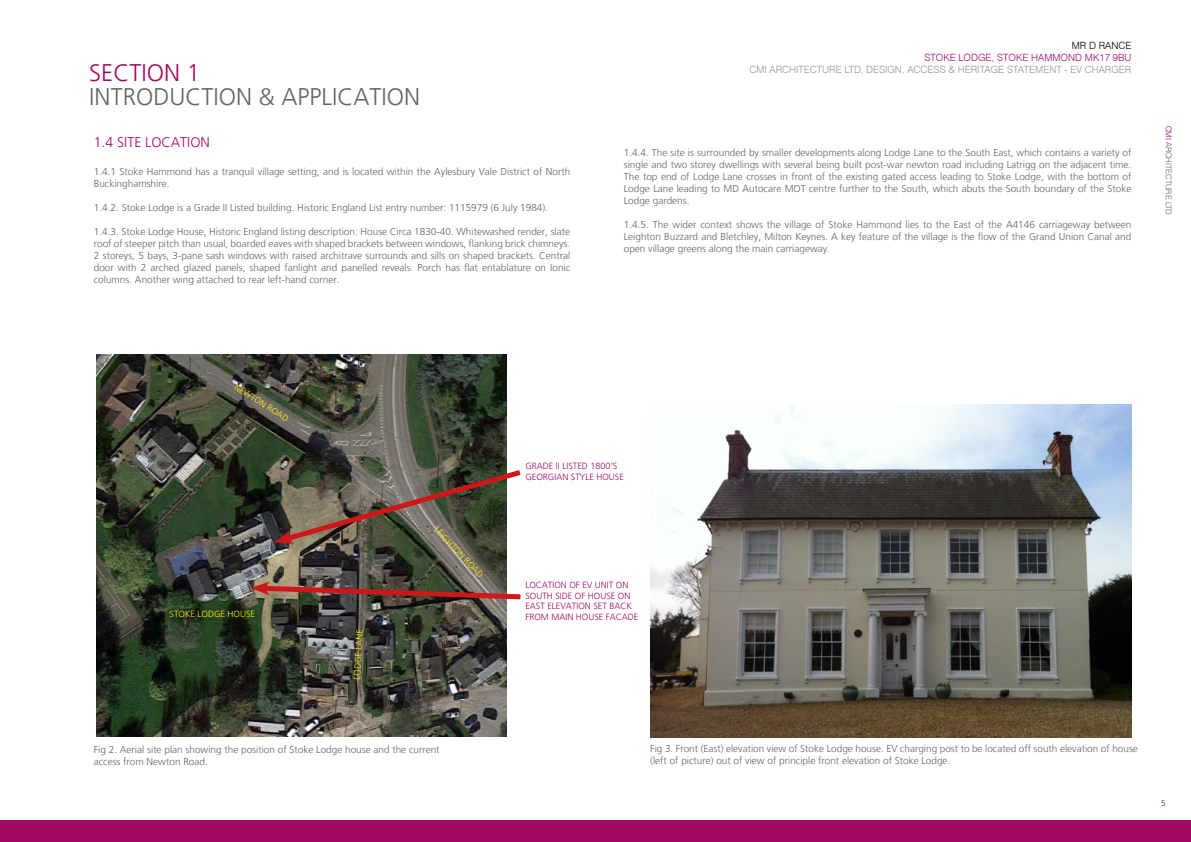
<style>
.page{position:relative;width:1191px;height:842px;background:#fff}
.page>*{position:absolute;margin:0;border:0;box-sizing:border-box;transform-origin:0 0}
.t1{font:300 24px "Frutiger";color:#646464}
.t2{font:300 24px "Frutiger";color:#a00a64}
.t3{font:300 14px "Frutiger";color:#a00a64}
.t4{font:300 10px/12px "Frutiger";color:#646464}
.t5{font:300 10px "Swiss 721 BT";color:#969696}
.t6{font:300 10px "Swiss 721 BT";color:#a00a64}
.t7{font:300 10px "Swiss 721 BT";color:#000}
.t8{font:300 9px/10.8px "Frutiger";color:#a00a64}
.t9{font:300 9px "Frutiger";color:#ffed00}
.t10{font:300 8px "Swiss 721 BT";color:#646464}
.t11{font:300 8px "Frutiger";color:#003d6b}
.s1{color:#a00a64}
</style>
<div class="page">
<img style="left:96px;top:355px;width:410px;height:381px">
<img style="left:251px;top:581px;width:270px;height:21px">
<svg style="left:274px;top:466px;width:247px;height:79px;background:#695d50"></svg>
<img style="left:650px;top:405px;width:481px;height:332px">
<div style="left:0;top:821px;width:1101px;height:21px;background:#a00a64"></div>
<div style="left:1102px;top:821px;width:89px;height:21px;background:#a00a64"></div>
<h1 class="t2" style="left:89px;top:59px;width:112px">SECTION 1</h1>
<h1 class="t1" style="left:89px;top:83px;width:332px">INTRODUCTION &amp; APPLICATION</h1>
<h2 class="t3" style="left:94px;top:134px;width:117px">1.4 SITE LOCATION</h2>
<p class="t4" style="left:94px;top:166px;width:478px">1.4.1 Stoke Hammond has a tranquil village setting, and is located within the Aylesbury Vale District of North<br>Buckinghamshire.</p>
<p class="t4" style="left:94px;top:202px;width:456px">1.4.2. Stoke Lodge is a Grade II Listed building. Historic England List entry number: 1115979 (6 July 1984).</p>
<p class="t4" style="left:94px;top:226px;width:478px;text-align:justify">1.4.3. Stoke Lodge House, Historic England listing description: House Circa 1830-40. Whitewashed render, slate roof of steeper pitch than usual, boarded eaves with shaped brackets between windows, flanking brick chimneys.<br>2 storeys, 5 bays, 3-pane sash windows with raised architrave surrounds and sills on shaped brackets. Central door with 2 arched glazed panels, shaped fanlight and panelled reveals. Porch has flat entablature on Ionic columns. Another wing attached to rear left-hand corner.</p>
<p class="t7" style="left:1071px;top:40px;width:61px">MR D RANCE</p>
<p class="t6" style="left:924px;top:52px;width:208px">STOKE LODGE, STOKE HAMMOND MK17 9BU</p>
<p class="t5" style="left:749px;top:64px;width:383px">CMI ARCHITECTURE LTD, DESIGN, ACCESS &amp; HERITAGE STATEMENT - EV CHARGER</p>
<p class="t4" style="left:624px;top:146px;width:509px;text-align:justify">1.4.4. The site is surrounded by smaller developments along Lodge Lane to the South East, which contains a variety of single and two storey dwellings with several being built post-war newton road including Latrigg on the adjacent time.<br>The top end of Lodge Lane crosses in front of the existing gated access leading to Stoke Lodge, with the bottom of Lodge Lane leading to MD Autocare MOT centre further to the South, which abuts the South boundary of the Stoke Lodge gardens.</p>
<p class="t4" style="left:624px;top:218px;width:509px;text-align:justify">1.4.5. The wider context shows the village of Stoke Hammond lies to the East of the A4146 carriageway between Leighton Buzzard and Bletchley, Milton Keynes. A key feature of the village is the flow of the Grand Union Canal and open village greens along the main carriageway.</p>
<p class="t10" style="left:1173px;top:126px;width:91px;rotate:90deg"><span class="s1">CMI</span> ARCHITECTURE LTD</p>
<p class="t9" style="left:238px;top:382px;width:64px;rotate:32deg">NEWTON ROAD</p>
<p class="t9" style="left:169px;top:608px;width:87px">STOKE LODGE HOUSE</p>
<p class="t9" style="left:352px;top:679px;width:52px;rotate:-87deg">LODGE LANE</p>
<p class="t9" style="left:439px;top:525px;width:68px;rotate:46deg">LEIGHTON ROAD</p>
<p class="t8" style="left:525px;top:461px;width:100px">GRADE II LISTED 1800’S<br>GEORGIAN STYLE HOUSE</p>
<p class="t8" style="left:525px;top:579px;width:115px">LOCATION OF EV UNIT ON<br>SOUTH SIDE OF HOUSE ON<br>EAST ELEVATION SET BACK<br>FROM MAIN HOUSE FACADE</p>
<p class="t4" style="left:94px;top:743px;width:347px">Fig 2. Aerial site plan showing the position of Stoke Lodge house and the current access from Newton Road.</p>
<p class="t4" style="left:650px;top:742px;width:489px">Fig 3. Front (East) elevation view of Stoke Lodge house. EV charging post to be located off south elevation of house (left of picture) out of view of principle front elevation of Stoke Lodge.</p>
<p class="t11" style="left:1161px;top:799px;width:6px">5</p>
</div>
